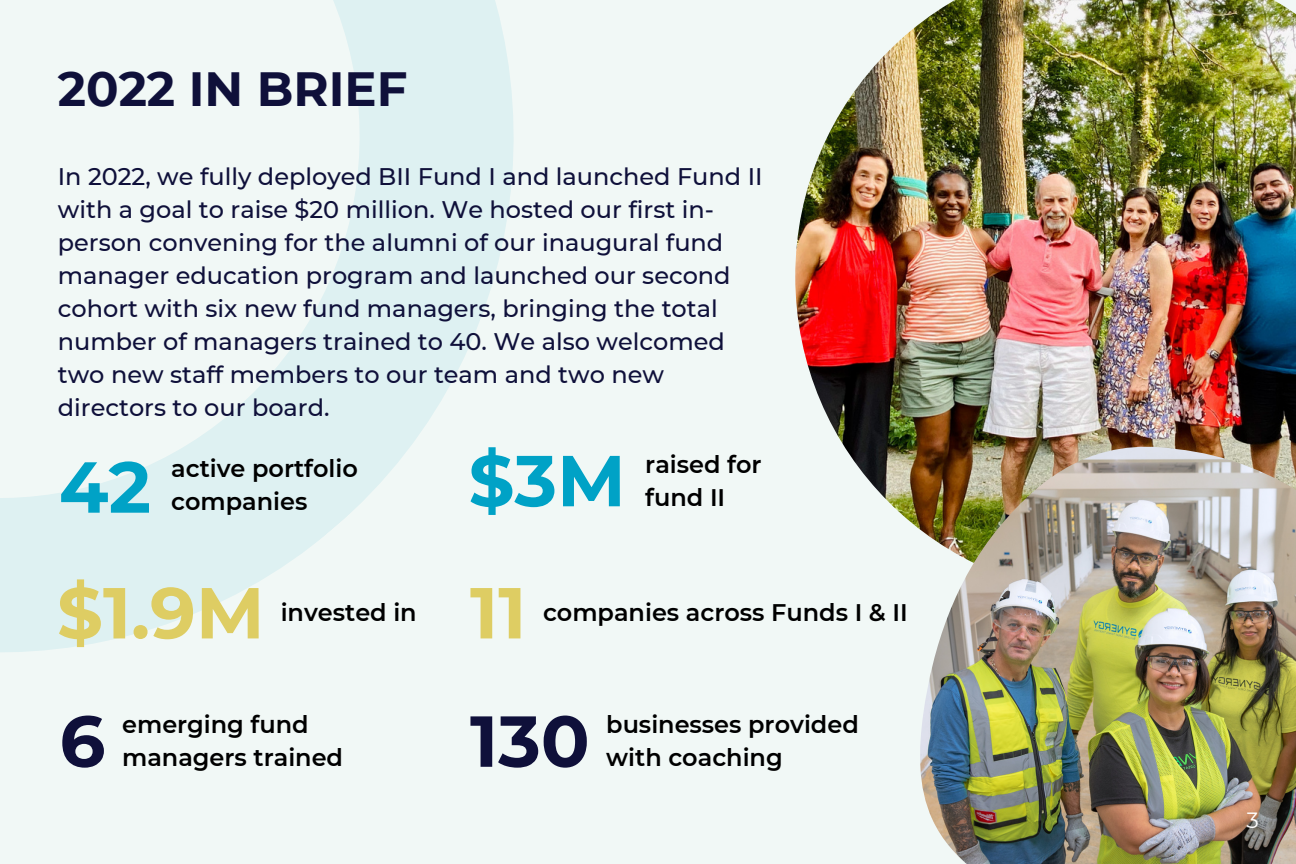
<style>
.page{position:relative;width:1296px;height:864px;background:#f1f8f6}
.page>*{position:absolute;margin:0;border:0;box-sizing:border-box;transform-origin:0 0}
.t1{font:700 72px "Montserrat";color:#decd63}
.t2{font:700 72px "Montserrat";color:#00a2c6}
.t3{font:700 72px "Montserrat";color:#0f103a}
.t4{font:700 48px "Montserrat";color:#0f103a}
.t5{font:500 24px/33px "Montserrat";color:#0f103a}
.t6{font:600 24px "Montserrat";color:#000}
.t7{font:22px "Montserrat";color:#fff}
</style>
<div class="page">
<svg style="left:0;top:0;width:514px;height:652px"></svg>
<img style="left:795px;top:0;width:501px;height:527px">
<img style="left:917px;top:437px;width:379px;height:427px">
<p class="t4" style="left:58px;top:60px;width:351px">2022 IN BRIEF</p>
<p class="t5" style="left:58px;top:160px;width:706px">In 2022, we fully deployed BII Fund I and launched Fund II with a goal to raise $20 million. We hosted our first in&shy;person convening for the alumni of our inaugural fund manager education program and launched our second cohort with six new fund managers, bringing the total number of managers trained to 40. We also welcomed two new staff members to our team and two new directors to our board.</p>
<p class="t2" style="left:59px;top:443px;width:94px">42</p>
<p class="t6" style="left:171px;top:454px;width:188px">active portfolio</p>
<p class="t6" style="left:171px;top:487px;width:138px">companies</p>
<p class="t1" style="left:57px;top:569px;width:209px">$1.9M</p>
<p class="t6" style="left:281px;top:598px;width:138px">invested in</p>
<p class="t3" style="left:60px;top:697px;width:47px">6</p>
<p class="t6" style="left:122px;top:710px;width:188px">emerging fund</p>
<p class="t6" style="left:122px;top:743px;width:222px">managers trained</p>
<p class="t2" style="left:468px;top:437px;width:159px">$3M</p>
<p class="t6" style="left:645px;top:449px;width:118px">raised for</p>
<p class="t6" style="left:645px;top:482px;width:81px">fund II</p>
<p class="t1" style="left:470px;top:569px;width:58px">11</p>
<p class="t6" style="left:543px;top:598px;width:366px">companies across Funds I &amp; II</p>
<p class="t3" style="left:470px;top:697px;width:121px">130</p>
<p class="t6" style="left:606px;top:710px;width:254px">businesses provided</p>
<p class="t6" style="left:606px;top:743px;width:178px">with coaching</p>
<p class="t7" style="left:1246px;top:807px;width:14px">3</p>
</div>
